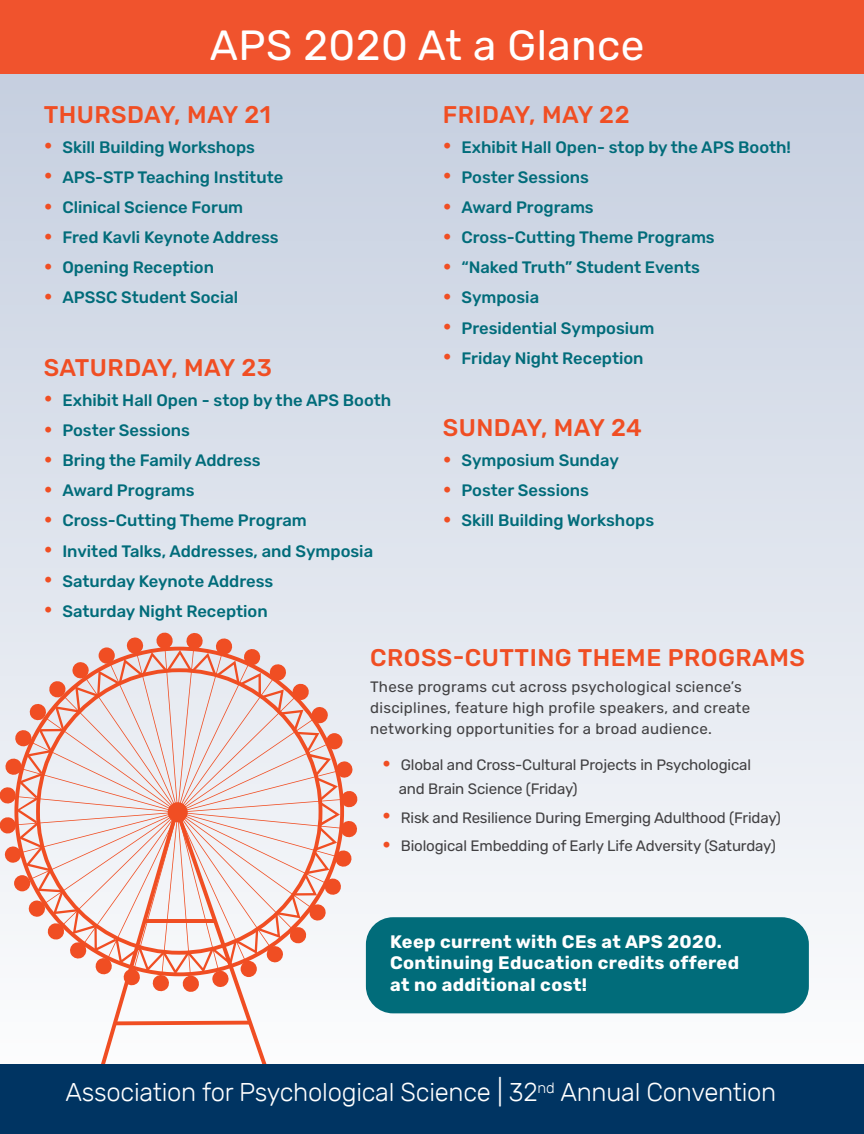
<style>
.page{position:relative;width:864px;height:1134px;background:#fff}
.page>*{position:absolute;margin:0;border:0;box-sizing:border-box;transform-origin:0 0}
.t1{font:42.15px "Rubik";letter-spacing:.01em;color:#fff}
.t2{font:300 25.65px "Rubik";letter-spacing:-.01em;color:#fff}
.t3{font:500 24.15px "Rubik";letter-spacing:.02em;color:#f04e23}
.t4{font:700 18.15px/21.1px "Rubik";letter-spacing:.02em;color:#fff}
.t5{font:500 16.5px/30.2px "Rubik";color:#016c7a}
.t6{font:15px/24.2px "Rubik";letter-spacing:-.01em;color:#414042}
.t7{font:15px/21.1px "Rubik";letter-spacing:.02em;color:#414042}
.s1{font-weight:400;font-size:27.15px;color:#f04e23}
.s2{font-size:27.15px;color:#f04e23}
.s3{font-size:27.15px}
</style>
<div class="page">
<div style="left:0;top:3px;width:864px;height:1100px;background:linear-gradient(to bottom,#c2ccde,#fdfefe)"></div>
<svg style="left:0;top:632px;width:358px;height:432px"></svg>
<div style="left:0;top:1064px;width:864px;height:70px;background:#003462"></div>
<div style="left:0;top:0;width:864px;height:74px;background:#f0532d"></div>
<div style="left:366px;top:917px;width:443px;height:96px;background:#016c7a;border-radius:27px"></div>
<h1 class="t1" style="left:210px;top:22px;width:436px">APS 2020 At a Glance</h1>
<h3 class="t3" style="left:44px;top:100px;width:229px">THURSDAY, MAY 21</h3>
<p class="t5" style="left:44px;top:132px;width:241px"><span class="s1">·</span> Skill Building Workshops<br><span class="s1">·</span> APS-STP Teaching Institute <span class="s1">·</span> Clinical Science Forum<br><span class="s1">·</span> Fred Kavli Keynote Address <span class="s1">·</span> Opening Reception<br><span class="s1">·</span> APSSC Student Social</p>
<h3 class="t3" style="left:44px;top:353px;width:230px">SATURDAY, MAY 23</h3>
<p class="t5" style="left:44px;top:386px;width:349px"><span class="s1">·</span> Exhibit Hall Open - stop by the APS Booth <span class="s1">·</span> Poster Sessions<br><span class="s1">·</span> Bring the Family Address<br><span class="s1">·</span> Award Programs<br><span class="s1">·</span> Cross-Cutting Theme Program<br><span class="s1">·</span> Invited Talks, Addresses, and Symposia<br><span class="s1">·</span> Saturday Keynote Address<br><span class="s1">·</span> Saturday Night Reception</p>
<h3 class="t3" style="left:443px;top:100px;width:188px">FRIDAY, MAY 22</h3>
<p class="t5" style="left:443px;top:132px;width:350px"><span class="s1">·</span> Exhibit Hall Open- stop by the APS Booth! <span class="s1">·</span> Poster Sessions<br><span class="s1">·</span> Award Programs<br><span class="s1">·</span> Cross-Cutting Theme Programs<br><span class="s1">·</span> “Naked Truth” Student Events<br><span class="s1">·</span> Symposia<br><span class="s1">·</span> Presidential Symposium<br><span class="s1">·</span> Friday Night Reception</p>
<h3 class="t3" style="left:443px;top:414px;width:201px">SUNDAY, MAY 24</h3>
<p class="t5" style="left:443px;top:446px;width:213px"><span class="s1">·</span> Symposium Sunday<br><span class="s1">·</span> Poster Sessions<br><span class="s1">·</span> Skill Building Workshops</p>
<h3 class="t3" style="left:370px;top:644px;width:436px">CROSS-CUTTING THEME PROGRAMS</h3>
<p class="t7" style="left:370px;top:677px;width:382px">These programs cut across psychological science’s disciplines, feature high profile speakers, and create networking opportunities for a broad audience.</p>
<p class="t6" style="left:399px;top:753px;width:354px;text-indent:-17px"><span class="s2">·</span> Global and Cross-Cultural Projects in Psychological and Brain Science (Friday)</p>
<p class="t6" style="left:382px;top:804px;width:400px;line-height:28.7px"><span class="s2">·</span> Risk and Resilience During Emerging Adulthood (Friday) <span class="s2">·</span> Biological Embedding of Early Life Adversity (Saturday)</p>
<p class="t4" style="left:390px;top:932px;width:351px">Keep current with CEs at APS 2020.<br>Continuing Education credits offered at no additional cost!</p>
<h2 class="t2" style="left:65px;top:1078px;width:712px">Association for Psychological Science <span class="s3">|</span> 32<sup>nd</sup> Annual Convention</h2>
</div>
